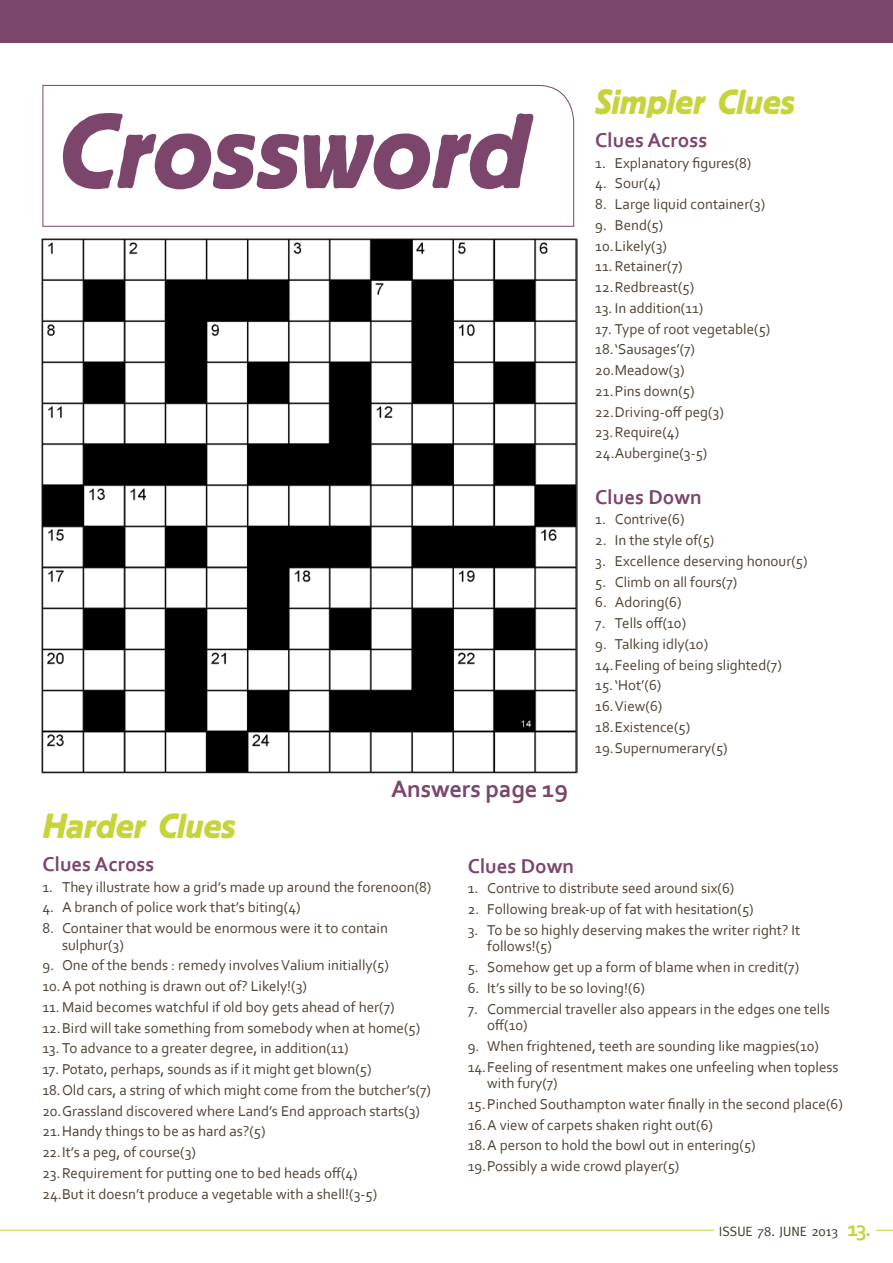
<style>
.page{position:relative;width:893px;height:1263px;background:#fff}
.page>*{position:absolute;margin:0;border:0;box-sizing:border-box;transform-origin:0 0}
.t1{font:italic 105px "Block BE";color:#7b456c}
.t2{font:italic 34.5px "Block BE";color:#c6d339}
.t3{font:700 24.9px "Corbel";letter-spacing:-.01em;color:#7b456c}
.t4{font:700 21px "Corbel";color:#7b456c}
.t5{font:15px/20.7px "Corbel";color:#4f4234}
.t6{font:13.5px "Meta";color:#3a3c26}
.s1{font-family:"Corbel";font-weight:700;font-size:22.35px;color:#c6d339}
</style>
<div class="page">
<svg style="left:876px;top:1230px;width:17px;height:1px"></svg>
<hr style="left:0;top:1230px;width:714px;height:1px;background:#c6d339">
<div style="left:0;top:0;width:893px;height:43px;background:#7b456c"></div>
<img style="left:41px;top:238px;width:536px;height:536px">
<svg style="left:42px;top:85px;width:532px;height:142px"></svg>
<h1 class="t1" style="left:56px;top:94px;width:472px">Crossword</h1>
<h3 class="t3" style="left:391px;top:774px;width:178px">Answers page 19</h3>
<h2 class="t2" style="left:595px;top:83px;width:201px">Simpler Clues</h2>
<h3 class="t4" style="left:595px;top:127px;width:113px">Clues Across</h3>
<p class="t5" style="left:595px;top:152px;width:158px">1. Explanatory figures(8)</p>
<p class="t5" style="left:595px;top:173px;width:67px">4. Sour(4)</p>
<p class="t5" style="left:595px;top:194px;width:171px">8. Large liquid container(3)</p>
<p class="t5" style="left:595px;top:214px;width:100px">9. Bend(5)<br>10.Likely(3)<br>11.Retainer(7)<br>12.Redbreast(5)</p>
<p class="t5" style="left:595px;top:297px;width:110px">13. In addition(11)</p>
<p class="t5" style="left:595px;top:318px;width:177px">17. Type of root vegetable(5)<br>18.‘Sausages’(7)<br>20.Meadow(3)<br>21.Pins down(5)<br>22.Driving-off peg(3)<br>23.Require(4)<br>24.Aubergine(3-5)</p>
<h3 class="t4" style="left:595px;top:484px;width:108px">Clues Down</h3>
<p class="t5" style="left:595px;top:509px;width:91px">1. Contrive(6)</p>
<p class="t5" style="left:595px;top:529px;width:121px">2. In the style of(5)</p>
<p class="t5" style="left:595px;top:550px;width:214px">3. Excellence deserving honour(5)</p>
<p class="t5" style="left:595px;top:571px;width:144px">5. Climb on all fours(7)</p>
<p class="t5" style="left:595px;top:592px;width:88px">6. Adoring(6)</p>
<p class="t5" style="left:595px;top:612px;width:92px">7. Tells off(10)</p>
<p class="t5" style="left:595px;top:633px;width:188px">9. Talking idly(10)<br>14.Feeling of being slighted(7)<br>15.‘Hot’(6)<br>16.View(6)<br>18.Existence(5)<br>19.Supernumerary(5)</p>
<h2 class="t2" style="left:43px;top:807px;width:194px">Harder Clues</h2>
<h3 class="t4" style="left:43px;top:851px;width:113px">Clues Across</h3>
<p class="t5" style="left:43px;top:876px;width:390px">1. They illustrate how a grid’s made up around the forenoon(8)</p>
<p class="t5" style="left:43px;top:897px;width:260px">4. A branch of police work that’s biting(4)</p>
<p class="t5" style="left:62px;top:920px;width:327px;line-height:16.5px;text-indent:-20px">8. Container that would be enormous were it to contain sulphur(3)</p>
<p class="t5" style="left:43px;top:955px;width:348px">9. One of the bends : remedy involves Valium initially(5)<br>10.A pot nothing is drawn out of? Likely!(3)</p>
<p class="t5" style="left:43px;top:996px;width:379px">11. Maid becomes watchful if old boy gets ahead of her(7)<br>12.Bird will take something from somebody when at home(5)</p>
<p class="t5" style="left:43px;top:1038px;width:308px">13. To advance to a greater degree, in addition(11)</p>
<p class="t5" style="left:43px;top:1058px;width:390px">17. Potato, perhaps, sounds as if it might get blown(5)<br>18.Old cars, a string of which might come from the butcher’s(7)<br>20.Grassland discovered where Land’s End approach starts(3)<br>21.Handy things to be as hard as?(5)<br>22.It’s a peg, of course(3)<br>23.Requirement for putting one to bed heads off(4)<br>24.But it doesn’t produce a vegetable with a shell!(3-5)</p>
<h3 class="t4" style="left:468px;top:853px;width:108px">Clues Down</h3>
<p class="t5" style="left:468px;top:878px;width:268px">1. Contrive to distribute seed around six(6)</p>
<p class="t5" style="left:468px;top:898px;width:287px">2. Following break-up of fat with hesitation(5)</p>
<p class="t5" style="left:487px;top:921px;width:315px;line-height:16.5px;text-indent:-20px">3. To be so highly deserving makes the writer right? It follows!(5)</p>
<p class="t5" style="left:468px;top:956px;width:333px">5. Somehow get up a form of blame when in credit(7)</p>
<p class="t5" style="left:468px;top:977px;width:179px">6. It’s silly to be so loving!(6)</p>
<p class="t5" style="left:487px;top:1000px;width:344px;line-height:16.5px;text-indent:-20px">7. Commercial traveller also appears in the edges one tells off(10)</p>
<p class="t5" style="left:468px;top:1035px;width:372px">9. When frightened, teeth are sounding like magpies(10)<br>14.Feeling of resentment makes one unfeeling when topless</p>
<p class="t5" style="left:468px;top:1072px;width:377px;text-indent:20px">with fury(7)<br>15.Pinched Southampton water finally in the second place(6)<br>16.A view of carpets shaken right out(6)<br>18.A person to hold the bowl out in entering(5)<br>19.Possibly a wide crowd player(5)</p>
<p class="t6" style="left:719px;top:1224px;width:154px">ISSUE 78. JUNE 2013 <span class="s1">13.</span></p>
</div>
